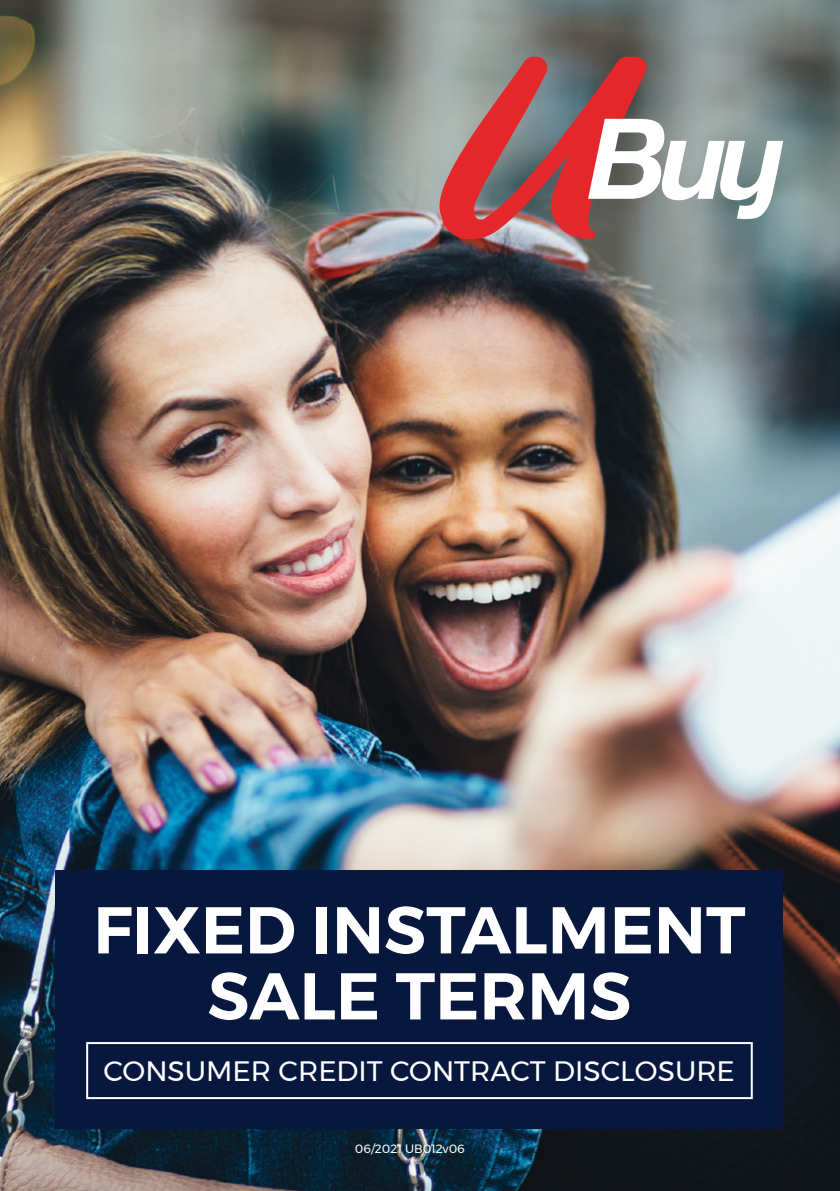
<style>
.page{position:relative;width:840px;height:1191px;background:#fff}
.page>*{position:absolute;margin:0;border:0;box-sizing:border-box;transform-origin:0 0}
.t1{font:600 66px/66px "Montserrat";color:#fff;text-align:center}
.t2{font:28px "Montserrat";color:#fff}
.t3{font:12px "Montserrat";color:#fff}
</style>
<div class="page">
<img style="left:0;top:0;width:839px;height:1191px">
<div style="left:56px;top:870px;width:726px;height:259px;background:#07173e"></div>
<div style="left:86px;top:1042px;width:666px;height:57px;border:2px solid #fff"></div>
<svg style="left:439px;top:57px;width:343px;height:182px;background:#a78283"></svg>
<h1 class="t1" style="left:93px;top:897px;width:653px">FIXED INSTALMENT<br>SALE TERMS</h1>
<p class="t2" style="left:103px;top:1049px;width:632px">CONSUMER CREDIT CONTRACT DISCLOSURE</p>
<p class="t3" style="left:355px;top:1139px;width:111px">06/2021 UB012v06</p>
</div>
